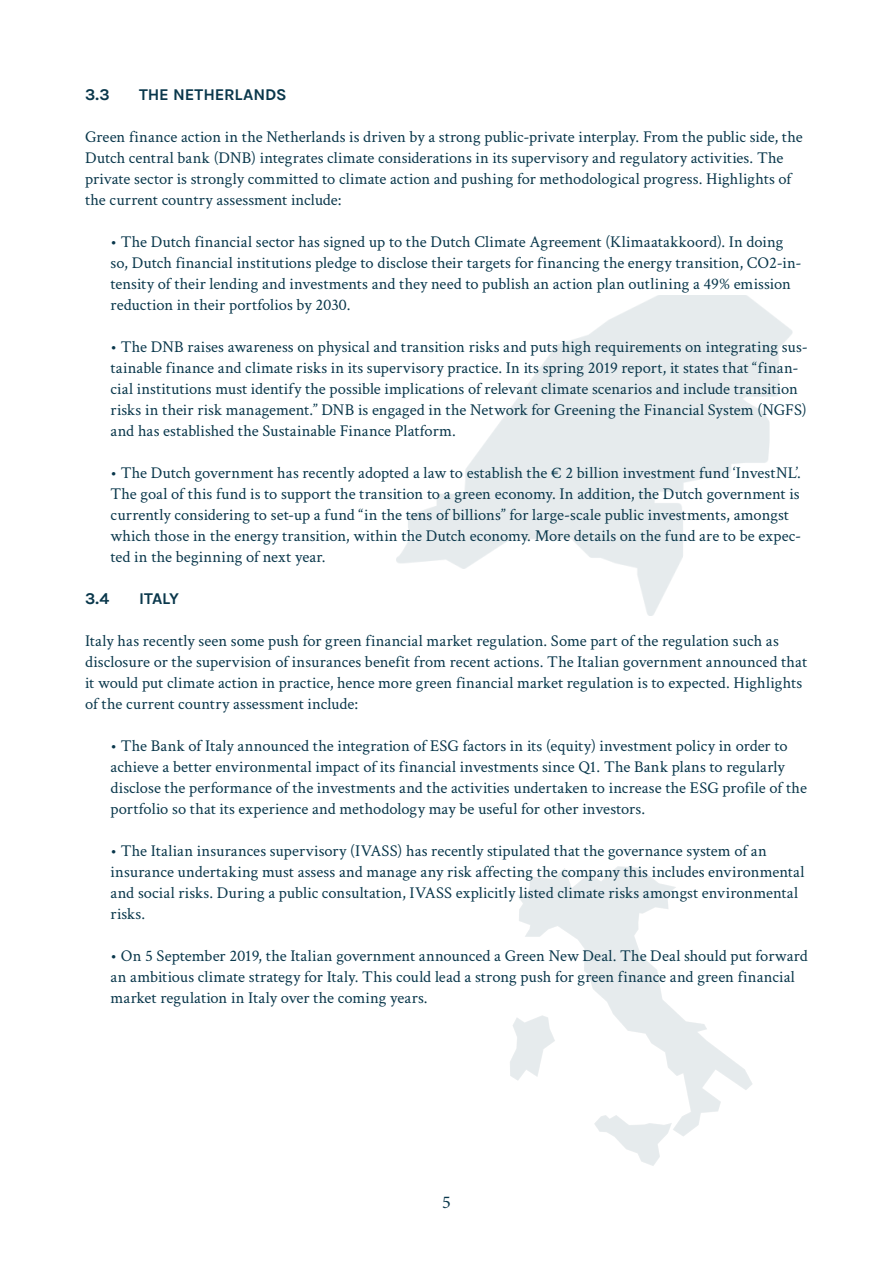
<style>
.page{position:relative;width:893px;height:1263px;background:#fff}
.page>*{position:absolute;margin:0;border:0;box-sizing:border-box;transform-origin:0 0}
.t1{font:18px "Minion Pro";color:#09374b}
.t2{font:16.5px/21px "Crimson Text";letter-spacing:.005em;color:#09374b}
.t3{font:700 16.5px "Karla";letter-spacing:-.015em;color:#09374b}
</style>
<div class="page">
<img style="left:510px;top:866px;width:242px;height:300px">
<p class="t3" style="left:85px;top:85px;width:26px">3.3</p>
<p class="t3" style="left:139px;top:85px;width:149px">THE NETHERLANDS</p>
<p class="t2" style="left:85px;top:126px;width:719px">Green finance action in the Netherlands is driven by a strong public-private interplay. From the public side, the Dutch central bank (DNB) integrates climate considerations in its supervisory and regulatory activities. The private sector is strongly committed to climate action and pushing for methodological progress. Highlights of the current country assessment include:</p>
<p class="t2" style="left:111px;top:231px;width:693px">• The Dutch financial sector has signed up to the Dutch Climate Agreement (Klimaatakkoord). In doing so, Dutch financial institutions pledge to disclose their targets for financing the energy transition, CO2-in&shy;tensity of their lending and investments and they need to publish an action plan outlining a 49% emission reduction in their portfolios by 2030.</p>
<p class="t2" style="left:111px;top:336px;width:699px">• The DNB raises awareness on physical and transition risks and puts high requirements on integrating sus&shy;tainable finance and climate risks in its supervisory practice. In its spring 2019 report, it states that “finan&shy;cial institutions must identify the possible implications of relevant climate scenarios and include transition risks in their risk management.” DNB is engaged in the Network for Greening the Financial System (NGFS) and has established the Sustainable Finance Platform.</p>
<p class="t2" style="left:111px;top:462px;width:692px">• The Dutch government has recently adopted a law to establish the € 2 billion investment fund ‘InvestNL’.<br>The goal of this fund is to support the transition to a green economy. In addition, the Dutch government is currently considering to set-up a fund “in the tens of billions” for large-scale public investments, amongst which those in the energy transition, within the Dutch economy. More details on the fund are to be expec&shy;ted in the beginning of next year.</p>
<p class="t3" style="left:85px;top:589px;width:26px">3.4</p>
<p class="t3" style="left:139px;top:589px;width:42px">ITALY</p>
<p class="t2" style="left:85px;top:630px;width:723px">Italy has recently seen some push for green financial market regulation. Some part of the regulation such as disclosure or the supervision of insurances benefit from recent actions. The Italian government announced that it would put climate action in practice, hence more green financial market regulation is to expected. Highlights of the current country assessment include:</p>
<p class="t2" style="left:111px;top:735px;width:698px">• The Bank of Italy announced the integration of ESG factors in its (equity) investment policy in order to achieve a better environmental impact of its financial investments since Q1. The Bank plans to regularly disclose the performance of the investments and the activities undertaken to increase the ESG profile of the portfolio so that its experience and methodology may be useful for other investors.</p>
<p class="t2" style="left:111px;top:840px;width:695px">• The Italian insurances supervisory (IVASS) has recently stipulated that the governance system of an insurance undertaking must assess and manage any risk affecting the company this includes environmental and social risks. During a public consultation, IVASS explicitly listed climate risks amongst environmental risks.</p>
<p class="t2" style="left:111px;top:945px;width:699px">• On 5 September 2019, the Italian government announced a Green New Deal. The Deal should put forward an ambitious climate strategy for Italy. This could lead a strong push for green finance and green financial market regulation in Italy over the coming years.</p>
<p class="t1" style="left:442px;top:1190px;width:10px">5</p>
</div>
